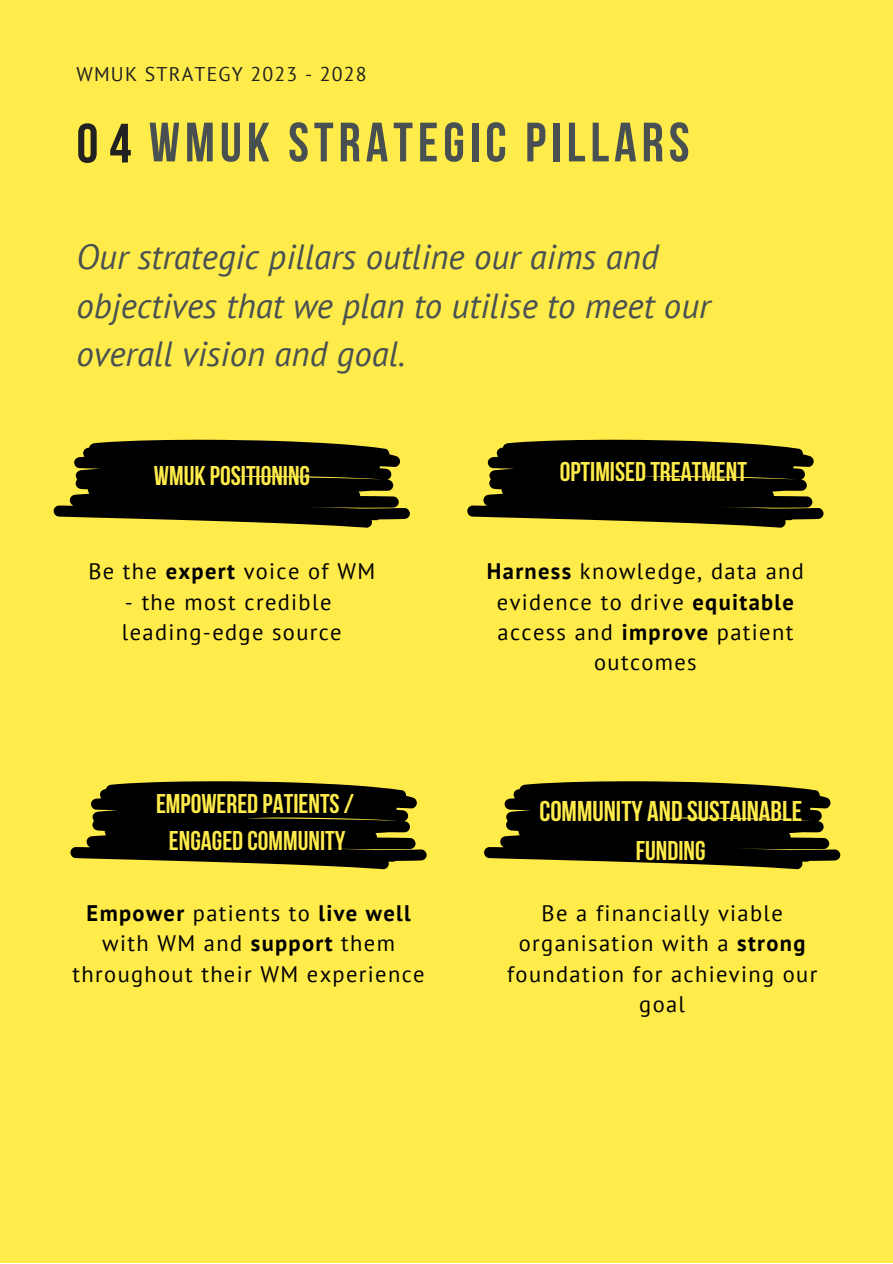
<style>
.page{position:relative;width:893px;height:1264px;background:#fff}
.page>*{position:absolute;margin:0;border:0;box-sizing:border-box;transform-origin:0 0}
.t1{font:700 55.2px "Bebas Neue";letter-spacing:.09em;color:#495052}
.t2{font:italic 34.8px/48.3px "PT Sans";color:#495052}
.t3{font:700 28.5px "Bebas Neue";color:#ffec4b}
.t4{font:700 27px "Bebas Neue";color:#ffec4b}
.t5{font:22.5px/30.3px "PT Sans";letter-spacing:.06em;color:#000;text-align:center}
.t6{font:19.8px "PT Sans";letter-spacing:.06em;color:#222}
.s1{font-size:55.35px;color:#222}
.s2{font-weight:700}
</style>
<div class="page">
<div style="left:0;top:0;width:892px;height:1262px;background:#ffeb49"></div>
<svg style="left:53px;top:439px;width:357px;height:89px"></svg>
<svg style="left:467px;top:439px;width:356px;height:89px"></svg>
<svg style="left:70px;top:781px;width:357px;height:88px"></svg>
<svg style="left:484px;top:781px;width:356px;height:88px"></svg>
<p class="t6" style="left:76px;top:61px;width:292px">WMUK STRATEGY 2023 - 2028</p>
<p class="t1" style="left:76px;top:120px;width:614px"><span class="s1">04</span> WMUK STRATEGIC PILLARS</p>
<p class="t2" style="left:76px;top:232px;width:635px">Our strategic pillars outline our aims and objectives that we plan to utilise to meet our overall vision and goal.</p>
<p class="t4" style="left:154px;top:465px;width:158px">WMUK POSITIONING</p>
<p class="t5" style="left:88px;top:556px;width:288px">Be the <span class="s2">expert</span> voice of WM</p>
<p class="t5" style="left:125px;top:586px;width:208px">- the most credible</p>
<p class="t5" style="left:122px;top:616px;width:221px">leading-edge source</p>
<p class="t4" style="left:156px;top:792px;width:200px">EMPOWERED PATIENTS/</p>
<p class="t4" style="left:169px;top:829px;width:178px">ENGAGED COMMUNITY</p>
<p class="t5" style="left:73px;top:897px;width:353px"><span class="s2">Empower</span> patients to <span class="s2">live well </span>with WM and <span class="s2">support</span> them throughout their WM experience</p>
<p class="t4" style="left:559px;top:460px;width:189px">OPTIMISED TREATMENT</p>
<p class="t5" style="left:487px;top:556px;width:319px"><span class="s2">Harness</span> knowledge, data and evidence to drive <span class="s2">equitable </span>access and <span class="s2">improve</span> patient outcomes</p>
<p class="t3" style="left:539px;top:799px;width:264px">COMMUNITY AND SUSTAINABLE</p>
<p class="t4" style="left:636px;top:839px;width:71px">FUNDING</p>
<p class="t5" style="left:507px;top:897px;width:312px">Be a financially viable organisation with a <span class="s2">strong </span>foundation for achieving our goal</p>
</div>
